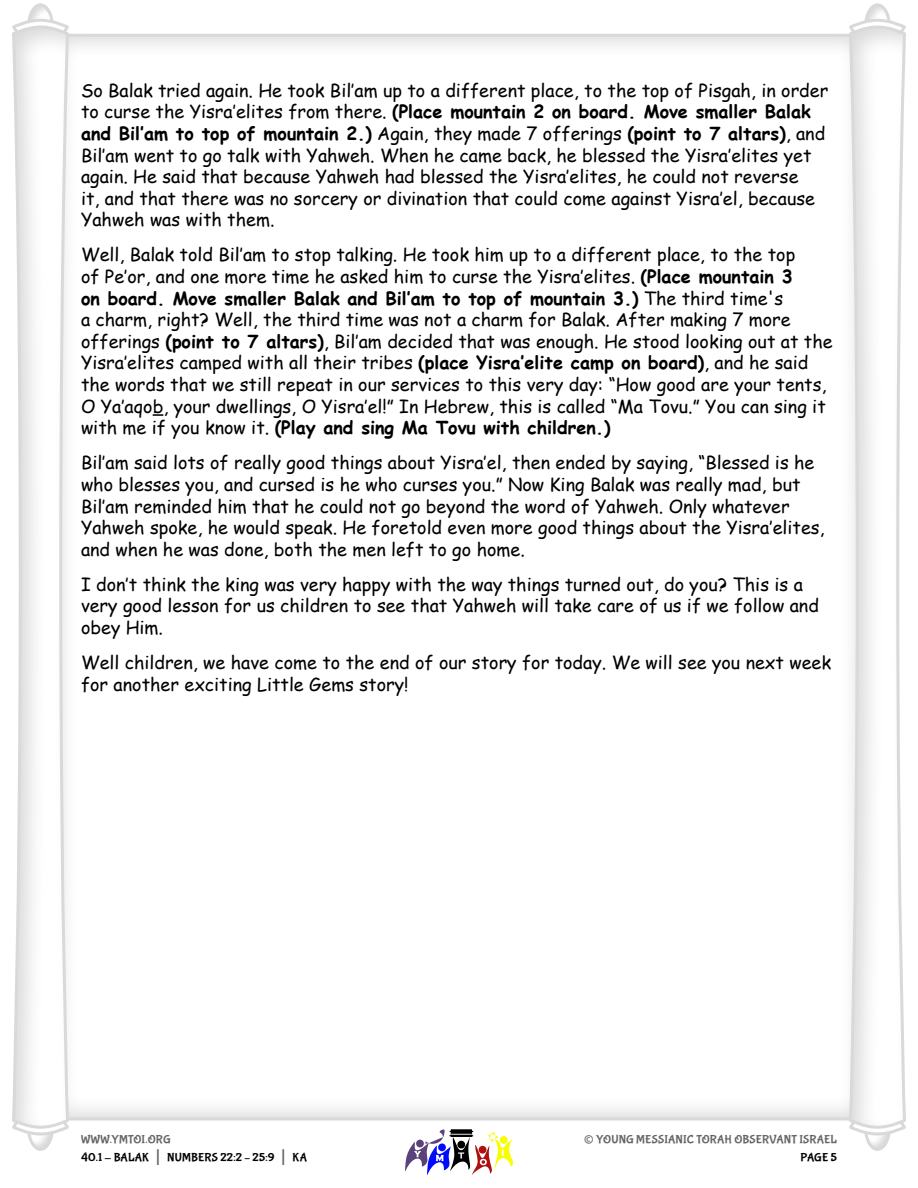
<style>
.page{position:relative;width:918px;height:1188px;background:#fff}
.page>*{position:absolute;margin:0;border:0;box-sizing:border-box;transform-origin:0 0}
.t1{font:27px "Bubblegum Sans";color:#666}
.Body_Text_-_Little_Gems_Story{font:18px/21.6px "Comic Sans MS";color:#000}
.t2{font:12px/18px "Bubblegum Sans";letter-spacing:.015em;color:#000}
.t3{font:12px "Bubblegum Sans";letter-spacing:.01em;color:#666}
.s1{font-weight:700}
.s2{color:#666}
.s3{font-size:21px;color:#666}
</style>
<div class="page">
<svg style="left:405px;top:1129px;width:108px;height:46px"></svg>
<div style="left:24px;top:1102px;width:30px;height:50px;background:#000;opacity:.15"></div>
<div style="left:27px;top:1104px;width:27px;height:47px;border:3px solid #d9d9d9;border-radius:50%"></div>
<svg style="left:17px;top:1114px;width:55px;height:23px"></svg>
<div style="left:27px;top:2px;width:30px;height:51px;background:#000;opacity:.15"></div>
<div style="left:27px;top:3px;width:27px;height:48px;border:3px solid #d9d9d9;border-radius:50%"></div>
<svg style="left:18px;top:17px;width:45px;height:7px"></svg>
<svg style="left:12px;top:24px;width:58px;height:1106px"></svg>
<div style="left:861px;top:1102px;width:30px;height:50px;background:#000;opacity:.15"></div>
<div style="left:864px;top:1104px;width:27px;height:47px;border:3px solid #d9d9d9;border-radius:50%"></div>
<svg style="left:854px;top:1130px;width:47px;height:7px"></svg>
<div style="left:864px;top:2px;width:30px;height:51px;background:#000;opacity:.15"></div>
<div style="left:864px;top:3px;width:27px;height:48px;border:3px solid #d9d9d9;border-radius:50%"></div>
<svg style="left:846px;top:17px;width:54px;height:23px"></svg>
<svg style="left:848px;top:24px;width:58px;height:1106px"></svg>
<svg style="left:153px;top:414px;width:10px;height:2px"></svg>
<p class="Body_Text_-_Little_Gems_Story" style="left:81px;top:79px;width:749px">So Balak tried again. He took Bil’am up to a different place, to the top of Pisgah, in order to curse the Yisra’elites from there. <span class="s1">(Place mountain 2 on board. Move smaller Balak and Bil’am to top of mountain 2.)</span> Again, they made 7 offerings <span class="s1">(point to 7 altars)</span>, and Bil’am went to go talk with Yahweh. When he came back, he blessed the Yisra’elites yet again. He said that because Yahweh had blessed the Yisra’elites, he could not reverse<br>it, and that there was no sorcery or divination that could come against Yisra’el, because Yahweh was with them.</p>
<p class="Body_Text_-_Little_Gems_Story" style="left:81px;top:244px;width:753px">Well, Balak told Bil’am to stop talking. He took him up to a different place, to the top<br>of Pe’or, and one more time he asked him to curse the Yisra’elites. <span class="s1">(Place mountain 3<br>on board. Move smaller Balak and Bil’am to top of mountain 3.)</span> The third time's<br>a charm, right? Well, the third time was not a charm for Balak. After making 7 more offerings <span class="s1">(point to 7 altars)</span>, Bil’am decided that was enough. He stood looking out at the Yisra’elites camped with all their tribes <span class="s1">(place Yisra’elite camp on board)</span>, and he said the words that we still repeat in our services to this very day: “How good are your tents, O Ya’aqob, your dwellings, O Yisra’el!” In Hebrew, this is called “Ma Tovu.” You can sing it with me if you know it. <span class="s1">(Play and sing Ma Tovu with children.)</span></p>
<p class="Body_Text_-_Little_Gems_Story" style="left:81px;top:451px;width:745px">Bil’am said lots of really good things about Yisra’el, then ended by saying, “Blessed is he who blesses you, and cursed is he who curses you.” Now King Balak was really mad, but Bil’am reminded him that he could not go beyond the word of Yahweh. Only whatever Yahweh spoke, he would speak. He foretold even more good things about the Yisra’elites, and when he was done, both the men left to go home.</p>
<p class="Body_Text_-_Little_Gems_Story" style="left:81px;top:573px;width:739px">I don’t think the king was very happy with the way things turned out, do you? This is a very good lesson for us children to see that Yahweh will take care of us if we follow and obey Him.</p>
<p class="Body_Text_-_Little_Gems_Story" style="left:81px;top:651px;width:752px">Well children, we have come to the end of our story for today. We will see you next week for another exciting Little Gems story!</p>
<p class="t2" style="left:81px;top:1131px;width:228px"><span class="s2">WWW.YMTOI.ORG<br></span>40.1 - BALAK <span class="s3">|</span> NUMBERS 22:2 – 25:9 <span class="s3">|</span> KA</p>
<h1 class="t1" style="left:584px;top:1124px;width:12px">©</h1>
<p class="t3" style="left:596px;top:1133px;width:242px">YOUNG MESSIANIC TORAH OBSERVANT ISRAEL</p>
<p class="t2" style="left:800px;top:1149px;width:38px">PAGE 5</p>
</div>
